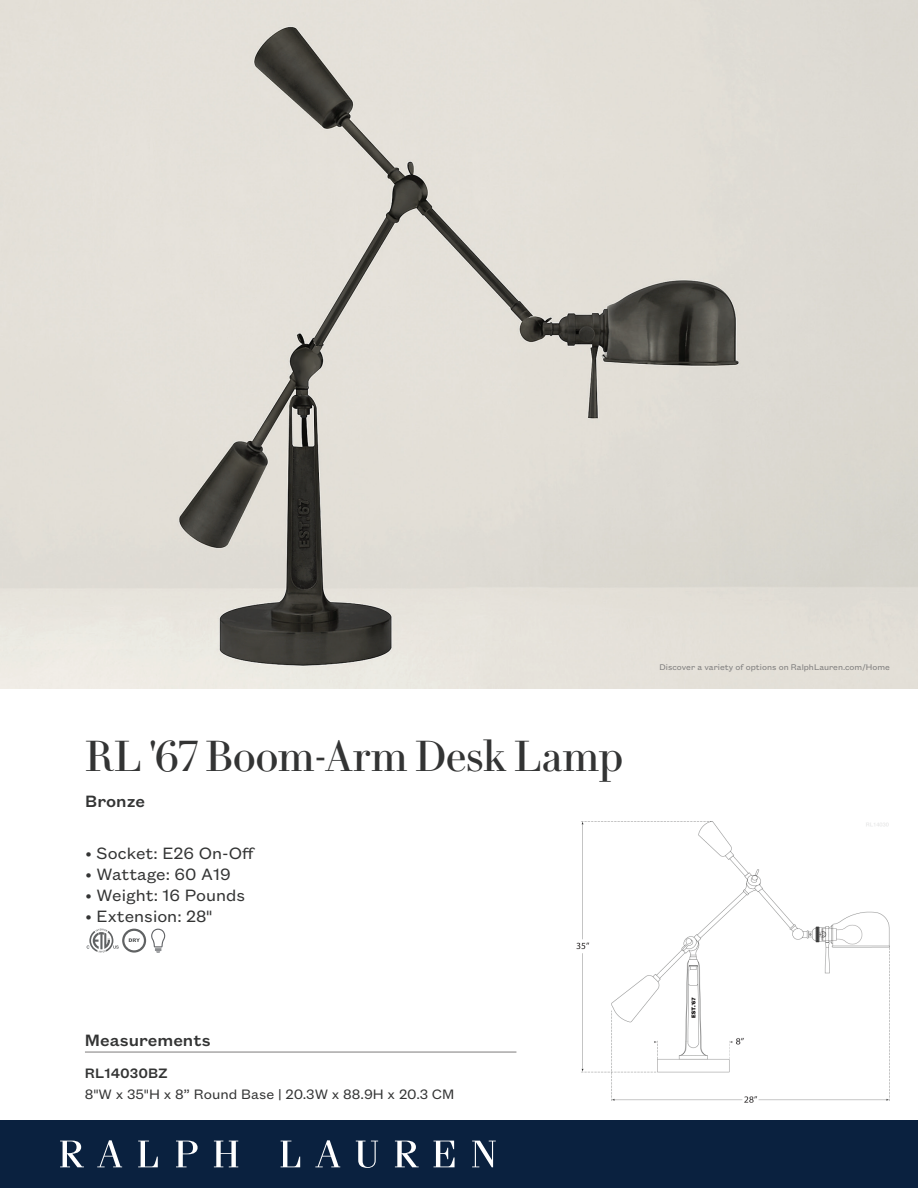
<style>
.page{position:relative;width:918px;height:1188px;background:#fff}
.page>*{position:absolute;margin:0;border:0;box-sizing:border-box;transform-origin:0 0}
.t1{font:42px "Le Jeune Deck";color:#333434}
.t2{font:18px "Founders Grotesk Text";color:#333434}
.t3{font:500 18px "Founders Grotesk Text";color:#333434}
.t4{font:15px "Founders Grotesk Text";color:#333434}
.t5{font:500 15px "Founders Grotesk Text";color:#333434}
.t6{font:9px "Founders Grotesk Text";color:#7d7c7c}
</style>
<div class="page">
<img style="left:0;top:0;width:918px;height:688px">
<div style="left:0;top:1120px;width:918px;height:68px;background:#0a213f"></div>
<svg style="left:60px;top:1141px;width:24px;height:26px"></svg>
<svg style="left:97px;top:1140px;width:25px;height:27px"></svg>
<svg style="left:138px;top:1141px;width:20px;height:26px"></svg>
<svg style="left:176px;top:1141px;width:22px;height:26px"></svg>
<svg style="left:214px;top:1141px;width:24px;height:26px"></svg>
<svg style="left:281px;top:1141px;width:19px;height:26px"></svg>
<svg style="left:315px;top:1140px;width:25px;height:27px"></svg>
<svg style="left:356px;top:1141px;width:22px;height:27px"></svg>
<svg style="left:395px;top:1141px;width:24px;height:26px"></svg>
<svg style="left:434px;top:1141px;width:21px;height:26px"></svg>
<svg style="left:472px;top:1141px;width:24px;height:26px"></svg>
<hr style="left:85px;top:1052px;width:431px;height:1px;background:#7d7c7c">
<img style="left:577px;top:822px;width:312px;height:281px">
<svg style="left:87px;top:929px;width:78px;height:24px"></svg>
<h1 class="t1" style="left:85px;top:725px;width:540px">RL '67 Boom-Arm Desk Lamp</h1>
<p class="t3" style="left:85px;top:789px;width:61px">Bronze</p>
<p class="t2" style="left:86px;top:841px;width:171px">• Socket: E26 On-Off</p>
<p class="t2" style="left:86px;top:862px;width:147px">• Wattage: 60 A19</p>
<p class="t2" style="left:86px;top:883px;width:161px">• Weight: 16 Pounds</p>
<p class="t2" style="left:86px;top:904px;width:128px">• Extension: 28"</p>
<p class="t6" style="left:659px;top:661px;width:232px">Discover a variety of options on RalphLauren.com/Home</p>
<p class="t3" style="left:85px;top:1028px;width:127px">Measurements</p>
<p class="t5" style="left:85px;top:1063px;width:84px">RL14030BZ</p>
<p class="t4" style="left:85px;top:1084px;width:371px">8"W x 35"H x 8” Round Base | 20.3W x 88.9H x 20.3 CM</p>
</div>
